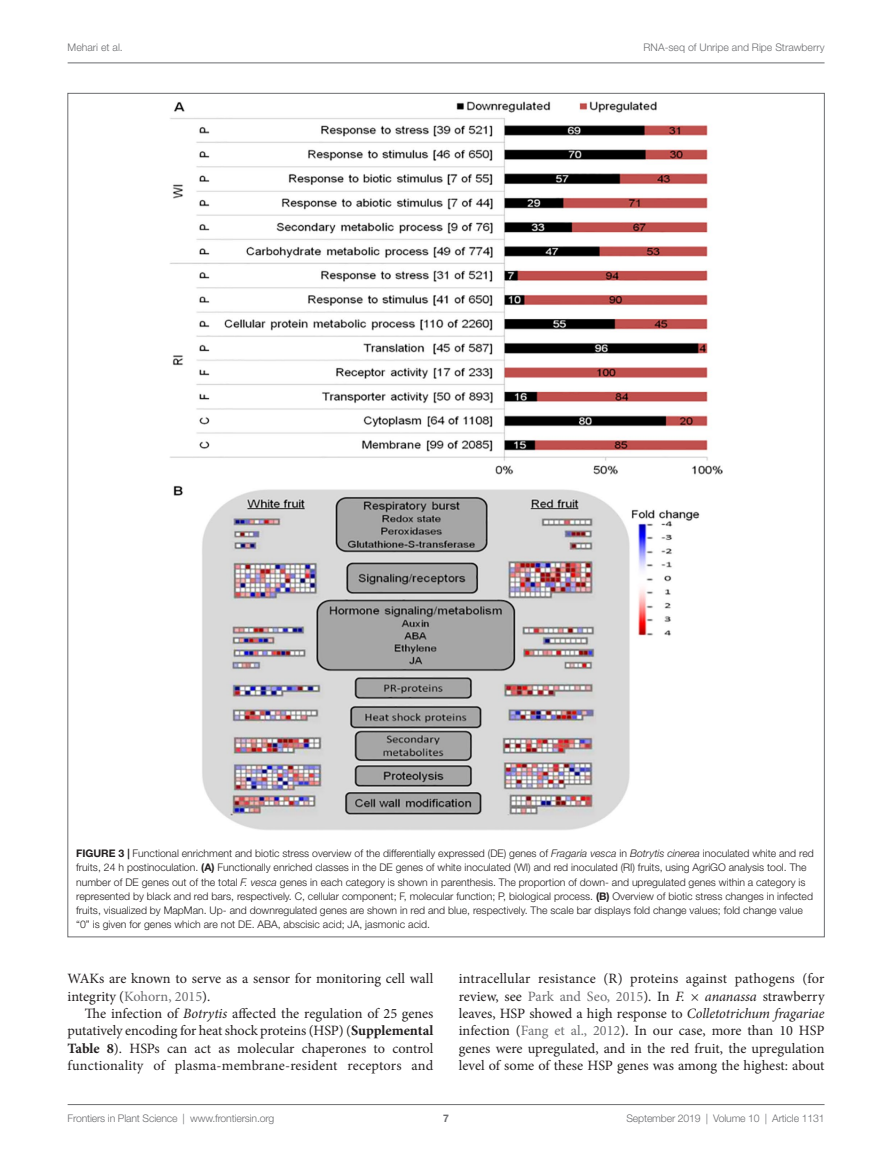
<style>
.page{position:relative;width:893px;height:1170px;background:#fff}
.page>*{position:absolute;margin:0;border:0;box-sizing:border-box;transform-origin:0 0}
.T{font:14.25px/17.2px "Minion Pro";letter-spacing:.005em;color:#231f20;text-align:justify}
.T1{font:14.25px/17.2px "Minion Pro";color:#231f20}
.FC{font:300 10.5px/14.2px "Helvetica Neue LT Std";color:#231f20}
.t1{font:300 10.5px "Helvetica Neue LT Std";letter-spacing:-.015em;color:#6c6d70}
.t2{font:700 10.5px "Helvetica Neue LT Std";color:#6c6d70}
.s1{font-weight:700}
.s2{font-style:italic}
.s3{color:#6c6d70}
</style>
<div class="page">
<hr style="left:68px;top:63px;width:756px;height:1px;background:#6c6d70">
<hr style="left:68px;top:1104px;width:756px;height:1px;background:#6c6d70">
<img style="left:170px;top:102px;width:552px;height:728px">
<p class="t1" style="left:68px;top:41px;width:57px">Mehari et al.</p>
<p class="t1" style="left:644px;top:41px;width:182px">RNA-seq of Unripe and Ripe Strawberry</p>
<p class="FC" style="left:76px;top:846px;width:739px"><span class="s1">FIGURE 3 |</span> Functional enrichment and biotic stress overview of the differentially expressed (DE) genes of <span class="s2">Fragaria vesca</span> in <span class="s2">Botrytis cinerea</span> inoculated white and red fruits, 24 h postinoculation. <span class="s1">(A)</span> Functionally enriched classes in the DE genes of white inoculated (WI) and red inoculated (RI) fruits, using AgriGO analysis tool. The number of DE genes out of the total <span class="s2">F. vesca</span> genes in each category is shown in parenthesis. The proportion of down- and upregulated genes within a category is represented by black and red bars, respectively. C, cellular component; F, molecular function; P, biological process. <span class="s1">(B)</span> Overview of biotic stress changes in infected fruits, visualized by MapMan. Up- and downregulated genes are shown in red and blue, respectively. The scale bar displays fold change values; fold change value “0” is given for genes which are not DE. ABA, abscisic acid; JA, jasmonic acid.</p>
<p class="T1" style="left:68px;top:970px;width:367px">WAKs are known to serve as a sensor for monitoring cell wall integrity (<span class="s3">Kohorn, 2015</span>).</p>
<p class="T" style="left:68px;top:1004px;width:367px;text-indent:17px">The infection of <span class="s2">Botrytis</span> affected the regulation of 25 genes putatively encoding for heat shock proteins (HSP) (<span class="s1">Supplemental Table 8</span>). HSPs can act as molecular chaperones to control functionality of plasma-membrane-resident receptors and</p>
<p class="T" style="left:459px;top:970px;width:367px">intracellular resistance (R) proteins against pathogens (for review, see <span class="s3">Park and Seo, 2015</span>). In <span class="s2">F.</span> × <span class="s2">ananassa</span> strawberry leaves, HSP showed a high response to <span class="s2">Colletotrichum fragariae </span>infection (<span class="s3">Fang et al., 2012</span>). In our case, more than 10 HSP genes were upregulated, and in the red fruit, the upregulation level of some of these HSP genes was among the highest: about</p>
<p class="t1" style="left:68px;top:1111px;width:208px">Frontiers in Plant Science | www.frontiersin.org</p>
<p class="t2" style="left:443px;top:1111px;width:7px">7</p>
<p class="t1" style="left:626px;top:1111px;width:200px">September 2019 | Volume 10 | Article 1131</p>
</div>
